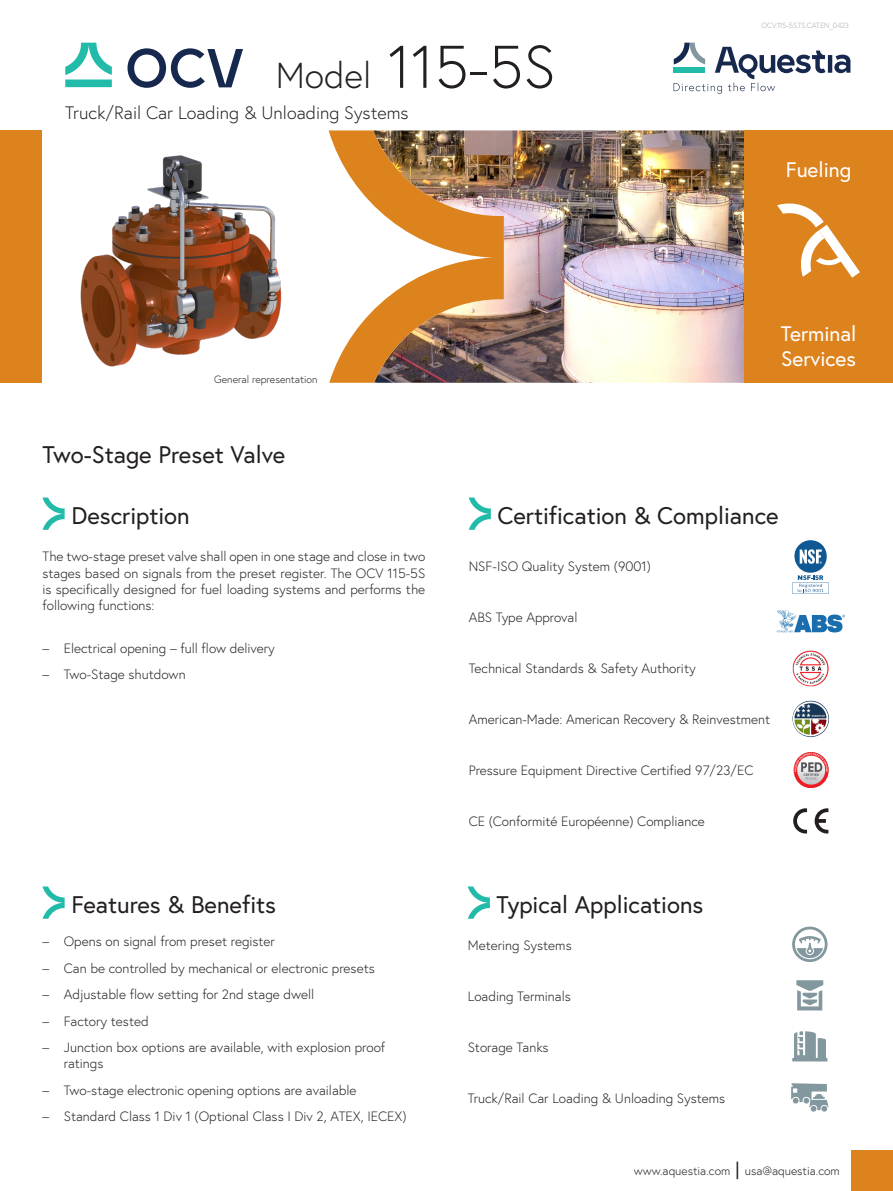
<style>
.page{position:relative;width:893px;height:1191px;background:#fff}
.page>*{position:absolute;margin:0;border:0;box-sizing:border-box;transform-origin:0 0}
._000-Product_Code{font:300 60px "Europa";color:#231f20}
._000-Product_Code-2{font:300 36px "Europa";color:#231f20}
._002-Description{font:24px "Europa";color:#231f20}
._001-Product_Name{font:24px "Europa";color:#231f20}
.t1{font:21px/25.2px "Europa";color:#fff}
.secondary_segment{font:300 18px "Europa";color:#231f20}
.t2{font:18px "Europa";color:#231f20}
._003-Body_Text{font:300 13.5px/16.2px "Europa";color:#231f20;text-align:justify}
.certifications_bulet{font:300 13.5px "Europa";color:#231f20}
.t3{font:300 12px "Europa";color:#231f20}
.secondary_segment-2{font:300 10.5px "Europa";color:#231f20}
._50-FILENAME{font:300 7.5px "Europa";letter-spacing:-.035em;color:#a8a9ad}
</style>
<div class="page">
<img style="left:504px;top:130px;width:240px;height:253px">
<svg style="left:65px;top:43px;width:47px;height:44px"></svg>
<svg style="left:128px;top:48px;width:115px;height:40px"></svg>
<svg style="left:674px;top:43px;width:176px;height:51px"></svg>
<img style="left:329px;top:130px;width:175px;height:253px">
<div style="left:0;top:130px;width:42px;height:253px;background:#dd831e"></div>
<div style="left:744px;top:130px;width:149px;height:253px;background:#dd831e"></div>
<svg style="left:777px;top:203px;width:83px;height:75px"></svg>
<div style="left:851px;top:1150px;width:42px;height:41px;background:#dd831e"></div>
<img style="left:80px;top:155px;width:202px;height:212px">
<svg style="left:43px;top:886px;width:22px;height:32px"></svg>
<svg style="left:792px;top:926px;width:36px;height:36px"></svg>
<svg style="left:796px;top:980px;width:28px;height:30px"></svg>
<svg style="left:792px;top:1031px;width:35px;height:30px"></svg>
<svg style="left:791px;top:1083px;width:37px;height:28px"></svg>
<svg style="left:468px;top:886px;width:22px;height:32px"></svg>
<svg style="left:777px;top:610px;width:68px;height:23px"></svg>
<img style="left:793px;top:650px;width:36px;height:36px">
<img style="left:792px;top:700px;width:37px;height:37px;border-radius:18px">
<img style="left:793px;top:752px;width:36px;height:36px">
<svg style="left:814px;top:808px;width:14px;height:26px"></svg>
<svg style="left:793px;top:808px;width:14px;height:25px"></svg>
<svg style="left:792px;top:540px;width:37px;height:54px"></svg>
<svg style="left:469px;top:497px;width:22px;height:33px"></svg>
<svg style="left:43px;top:497px;width:22px;height:33px"></svg>
<p class="_000-Product_Code-2" style="left:276px;top:53px;width:97px">Model</p>
<p class="_000-Product_Code" style="left:388px;top:29px;width:169px">115-5S</p>
<p class="secondary_segment" style="left:65px;top:102px;width:345px">Truck/Rail Car Loading &amp; Unloading Systems</p>
<p class="secondary_segment-2" style="left:214px;top:372px;width:105px">General representation</p>
<p class="_001-Product_Name" style="left:43px;top:439px;width:244px">Two-Stage Preset Valve</p>
<p class="_50-FILENAME" style="left:761px;top:20px;width:89px">OCV.115-5 .STS.CAT.EN_0423</p>
<h3 class="t1" style="left:786px;top:156px;width:67px">Fueling</h3>
<h3 class="t1" style="left:781px;top:321px;width:77px">Terminal<br>Services</h3>
<p class="_002-Description" style="left:71px;top:500px;width:120px">Description</p>
<p class="_003-Body_Text" style="left:43px;top:548px;width:384px">The two-stage preset valve shall open in one stage and close in two stages based on signals from the preset register. The OCV 115-5S is specifically designed for fuel loading systems and performs the following functions:</p>
<p class="_003-Body_Text" style="left:64px;top:639px;width:213px">Electrical opening – full flow delivery</p>
<p class="_003-Body_Text" style="left:43px;top:639px;width:8px">–</p>
<p class="_003-Body_Text" style="left:43px;top:666px;width:8px">–</p>
<p class="_003-Body_Text" style="left:64px;top:666px;width:123px">Two-Stage shutdown</p>
<p class="_003-Body_Text" style="left:43px;top:933px;width:8px">–</p>
<p class="_003-Body_Text" style="left:43px;top:959px;width:8px">–</p>
<p class="_003-Body_Text" style="left:43px;top:986px;width:8px">–</p>
<p class="_003-Body_Text" style="left:43px;top:1012px;width:8px">–</p>
<p class="_003-Body_Text" style="left:43px;top:1039px;width:8px">–</p>
<p class="_003-Body_Text" style="left:43px;top:1081px;width:8px">–</p>
<p class="_003-Body_Text" style="left:43px;top:1108px;width:8px">–</p>
<p class="_002-Description" style="left:71px;top:889px;width:206px">Features &amp; Benefits</p>
<p class="_003-Body_Text" style="left:64px;top:933px;width:213px">Opens on signal from preset register</p>
<p class="_003-Body_Text" style="left:64px;top:959px;width:312px">Can be controlled by mechanical or electronic presets</p>
<p class="_003-Body_Text" style="left:64px;top:986px;width:252px">Adjustable flow setting for 2nd stage dwell</p>
<p class="_003-Body_Text" style="left:64px;top:1012px;width:86px">Factory tested</p>
<p class="_003-Body_Text" style="left:64px;top:1039px;width:323px">Junction box options are available, with explosion proof</p>
<p class="_003-Body_Text" style="left:64px;top:1055px;width:41px">ratings</p>
<p class="_003-Body_Text" style="left:64px;top:1081px;width:294px">Two-stage electronic opening options are available</p>
<p class="_003-Body_Text" style="left:64px;top:1108px;width:344px">Standard Class 1 Div 1 (Optional Class I Div 2, ATEX, IECEX(</p>
<p class="_002-Description" style="left:498px;top:500px;width:283px">Certification &amp; Compliance</p>
<p class="certifications_bulet" style="left:469px;top:558px;width:184px">NSF-ISO Quality System )9001(</p>
<p class="certifications_bulet" style="left:469px;top:609px;width:110px">ABS Type Approval</p>
<p class="certifications_bulet" style="left:469px;top:660px;width:228px">Technical Standards &amp; Safety Authority</p>
<p class="certifications_bulet" style="left:469px;top:711px;width:303px">American-Made: American Recovery &amp; Reinvestment</p>
<p class="certifications_bulet" style="left:469px;top:762px;width:286px">Pressure Equipment Directive Certified 97/23/EC</p>
<p class="certifications_bulet" style="left:469px;top:813px;width:238px">CE (Conformité Européenne) Compliance</p>
<p class="_002-Description" style="left:497px;top:889px;width:208px">Typical Applications</p>
<p class="certifications_bulet" style="left:468px;top:936px;width:105px">Metering Systems</p>
<p class="certifications_bulet" style="left:468px;top:987px;width:105px">Loading Terminals</p>
<p class="certifications_bulet" style="left:468px;top:1038px;width:82px">Storage Tanks</p>
<p class="certifications_bulet" style="left:468px;top:1089px;width:259px">Truck/Rail Car Loading &amp; Unloading Systems</p>
<h3 class="t2" style="left:735px;top:1157px;width:6px">|</h3>
<p class="t3" style="left:745px;top:1163px;width:96px">usa@aquestia.com</p>
<p class="t3" style="left:634px;top:1163px;width:98px">www.aquestia.com</p>
</div>
